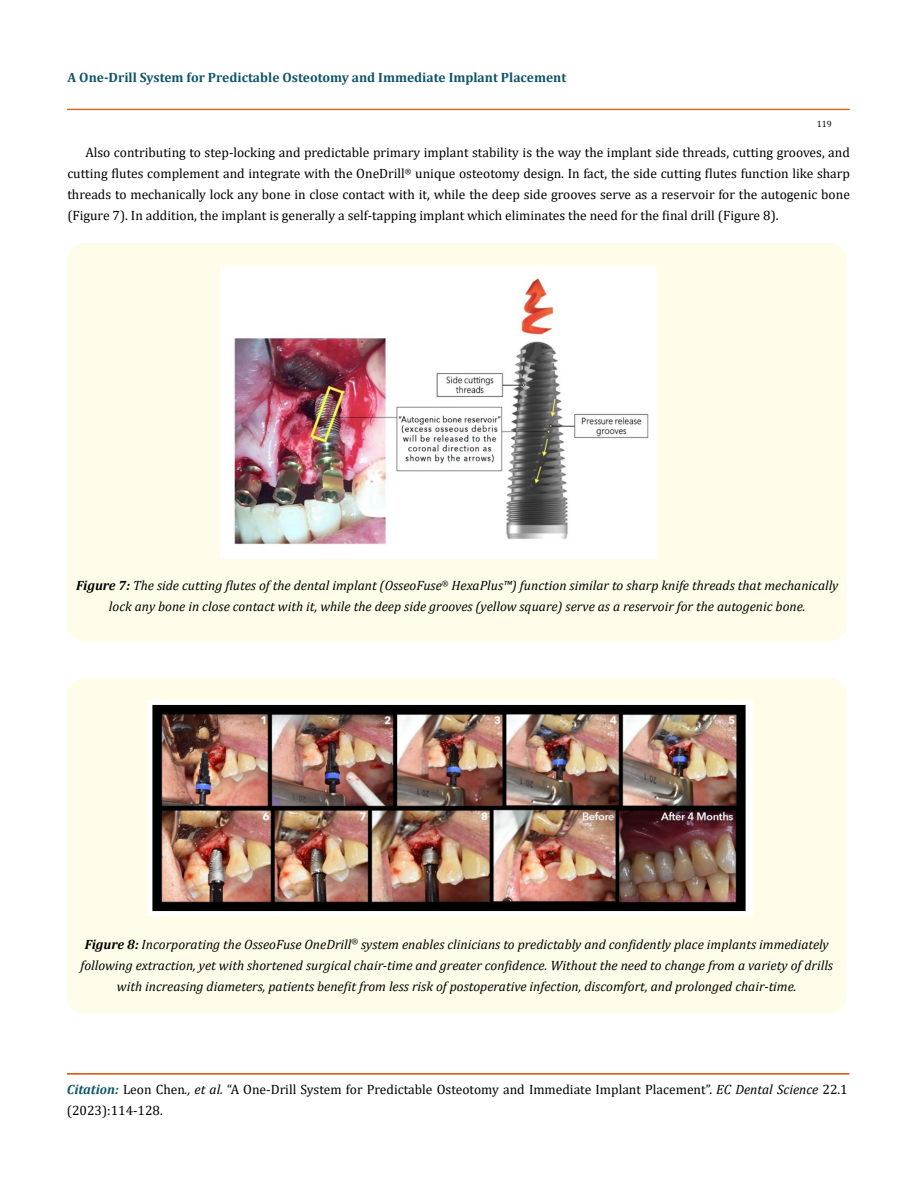
<style>
.page{position:relative;width:917px;height:1188px;background:#fff}
.page>*{position:absolute;margin:0;border:0;box-sizing:border-box;transform-origin:0 0}
.t1{font:13.5px/21px "Cambria";color:#000}
.t2{font:italic 13.5px/21px "Cambria";color:#000;text-align:center}
.t3{font:700 13.5px "Cambria";color:#0e546a}
.t4{font:9px "Cambria";color:#000}
.s1{font-weight:700}
.s2{font-weight:700;font-style:italic;color:#0e546a}
.s3{font-style:italic}
</style>
<div class="page">
<div style="left:67px;top:109px;width:782px;height:1px;border:1px solid #e05d1a"></div>
<div style="left:67px;top:243px;width:779px;height:399px;background:#fffde9;border-radius:18px"></div>
<img style="left:220px;top:266px;width:436px;height:292px">
<div style="left:67px;top:678px;width:779px;height:336px;background:#fffde9;border-radius:18px"></div>
<img style="left:149px;top:700px;width:604px;height:216px">
<p class="t3" style="left:68px;top:68px;width:500px">A One-Drill System for Predictable Osteotomy and Immediate Implant Placement</p>
<p class="t4" style="left:816px;top:118px;width:16px">119</p>
<p class="t1" style="left:67px;top:142px;width:784px;text-align:justify;text-indent:18px">Also contributing to step-locking and predictable primary implant stability is the way the implant side threads, cutting grooves, and cutting flutes complement and integrate with the OneDrill<sup>®</sup> unique osteotomy design. In fact, the side cutting flutes function like sharp threads to mechanically lock any bone in close contact with it, while the deep side grooves serve as a reservoir for the autogenic bone (Figure 7). In addition, the implant is generally a self-tapping implant which eliminates the need for the final drill (Figure 8).</p>
<p class="t2" style="left:76px;top:574px;width:764px"><span class="s1">Figure 7:</span> The side cutting flutes of the dental implant (OsseoFuse<sup>®</sup> HexaPlus™) function similar to sharp knife threads that mechanically lock any bone in close contact with it, while the deep side grooves (yellow square) serve as a reservoir for the autogenic bone.</p>
<p class="t2" style="left:80px;top:933px;width:754px"><span class="s1">Figure 8:</span> Incorporating the OsseoFuse OneDrill<sup>®</sup> system enables clinicians to predictably and confidently place implants immediately following extraction, yet with shortened surgical chair-time and greater confidence. Without the need to change from a variety of drills with increasing diameters, patients benefit from less risk of postoperative infection, discomfort, and prolonged chair-time.</p>
<p class="t1" style="left:67px;top:1079px;width:782px"><span class="s2">Citation:</span> Leon Chen<span class="s3">., et al.</span> “A One-Drill System for Predictable Osteotomy and Immediate Implant Placement”. <span class="s3">EC Dental Science</span> 22.1 (2023):114-128.</p>
</div>
